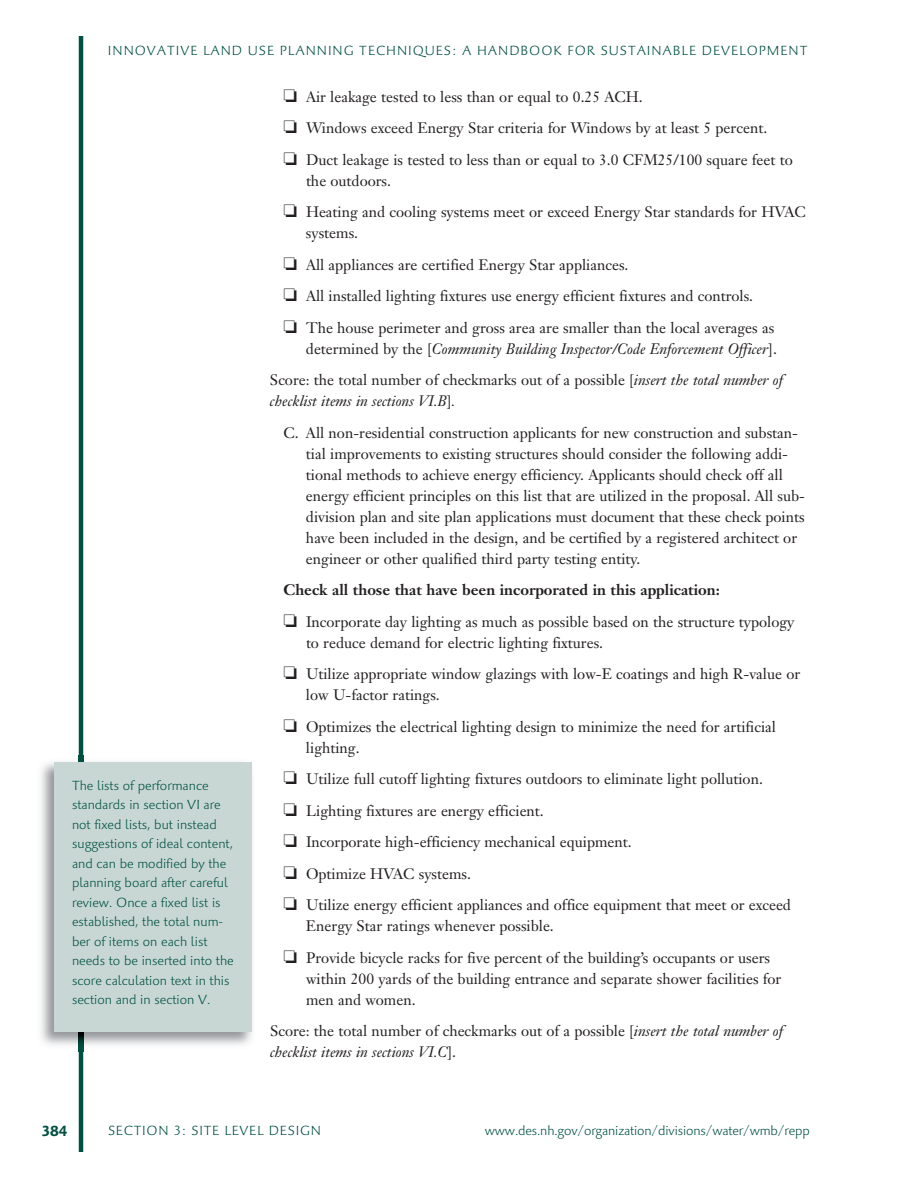
<style>
.page{position:relative;width:918px;height:1188px;background:#fff}
.page>*{position:absolute;margin:0;border:0;box-sizing:border-box;transform-origin:0 0}
.t1{font:15px/31.5px "Janson Text";color:#231f20}
.t2{font:italic 15px/31.5px "Janson Text";color:#231f20}
.t3{font:700 15px "Palatino Sans Com";color:#005143}
.t4{font:300 13.5px/19.5px "Palatino Sans Com";color:#005143}
.t5{font:300 13.5px "Palatino Sans Com";letter-spacing:.07em;color:#005143}
.t6{font:300 13.5px "Palatino Sans Com";letter-spacing:.055em;color:#005143}
.s1{font-style:normal}
.s2{font-style:italic}
.s3{font-weight:700}
</style>
<div class="page">
<hr style="left:79px;top:36px;width:4px;height:1116px;background:#005143">
<img style="left:41px;top:756px;width:211px;height:295px">
<div style="left:54px;top:762px;width:198px;height:270px;background:#c8d7d4"></div>
<p class="t5" style="left:108px;top:42px;width:701px">INNOVATIVE LAND USE PLANNING TECHNIQUES: A HANDBOOK FOR SUSTAINABLE DEVELOPMENT</p>
<p class="t4" style="left:72px;top:775px;width:163px">The lists of performance standards in section VI are not fixed lists, but instead suggestions of ideal content, and can be modified by the planning board after careful review. Once a fixed list is established, the total num&shy;ber of items on each list needs to be inserted into the score calculation text in this section and in section V.</p>
<p class="t1" style="left:284px;top:82px;width:511px">❏ Air leakage tested to less than or equal to 0.25 ACH.<br>❏ Windows exceed Energy Star criteria for Windows by at least 5 percent.<br>❏ Duct leakage is tested to less than or equal to 3.0 CFM25/100 square feet to</p>
<p class="t1" style="left:284px;top:166px;width:524px;text-indent:23px">the outdoors.<br>❏ Heating and cooling systems meet or exceed Energy Star standards for HVAC</p>
<p class="t1" style="left:284px;top:219px;width:492px;text-indent:22px">systems.<br>❏ All appliances are certified Energy Star appliances.<br>❏ All installed lighting fixtures use energy efficient fixtures and controls.<br>❏ The house perimeter and gross area are smaller than the local averages as</p>
<p class="t2" style="left:270px;top:334px;width:515px;text-indent:36px"><span class="s1">determined by the [</span>Community Building Inspector/Code Enforcement Officer<span class="s1">].<br>Score: the total number of checkmarks out of a possible [</span>insert the total number of</p>
<p class="t1" style="left:283px;top:387px;width:516px;text-indent:-13px"><span class="s2">checklist items in sections VI.B</span>]<span class="s2">.<br></span>C. All non-residential construction applicants for new construction and substan-</p>
<p class="t1" style="left:306px;top:444px;width:500px;line-height:21px">tial improvements to existing structures should consider the following addi&shy;tional methods to achieve energy efficiency. Applicants should check off all energy efficient principles on this list that are utilized in the proposal. All sub&shy;division plan and site plan applications must document that these check points have been included in the design, and be certified by a registered architect or engineer or other qualified third party testing entity.</p>
<p class="t1" style="left:283px;top:576px;width:512px"><span class="s3">Check all those that have been incorporated in this application:<br></span>❏ Incorporate day lighting as much as possible based on the structure typology</p>
<p class="t1" style="left:284px;top:628px;width:518px;text-indent:22px">to reduce demand for electric lighting fixtures.<br>❏ Utilize appropriate window glazings with low-E coatings and high R-value or</p>
<p class="t1" style="left:284px;top:681px;width:494px;text-indent:22px">low U-factor ratings.<br>❏ Optimizes the electrical lighting design to minimize the need for artificial</p>
<p class="t1" style="left:284px;top:733px;width:509px;text-indent:22px">lighting.<br>❏ Utilize full cutoff lighting fixtures outdoors to eliminate light pollution.<br>❏ Lighting fixtures are energy efficient.<br>❏ Incorporate high-efficiency mechanical equipment.<br>❏ Optimize HVAC systems.<br>❏ Utilize energy efficient appliances and office equipment that meet or exceed</p>
<p class="t1" style="left:284px;top:912px;width:488px;text-indent:22px">Energy Star ratings whenever possible.<br>❏ Provide bicycle racks for five percent of the building’s occupants or users</p>
<p class="t1" style="left:306px;top:969px;width:477px;line-height:21px">within 200 yards of the building entrance and separate shower facilities for men and women.</p>
<p class="t2" style="left:270px;top:1022px;width:515px;line-height:21px"><span class="s1">Score: the total number of checkmarks out of a possible [</span>insert the total number of checklist items in sections VI.C<span class="s1">].</span></p>
<p class="t3" style="left:41px;top:1121px;width:28px">384</p>
<p class="t6" style="left:108px;top:1122px;width:214px">SECTION 3: SITE LEVEL DESIGN</p>
<p class="t4" style="left:485px;top:1120px;width:327px">www.des.nh.gov/organization/divisions/water/wmb/repp</p>
</div>
